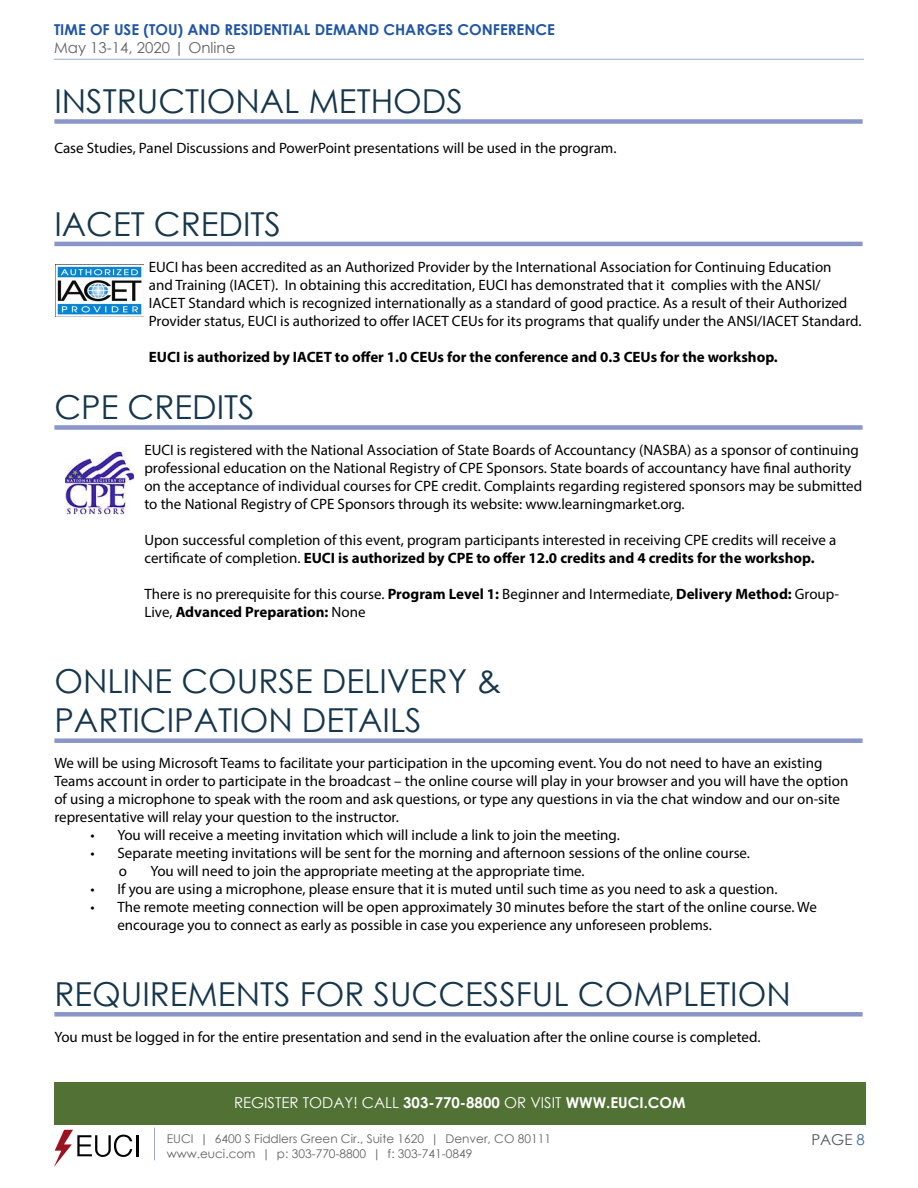
<style>
.page{position:relative;width:918px;height:1188px;background:#fff}
.page>*{position:absolute;margin:0;border:0;box-sizing:border-box;transform-origin:0 0}
.t1{font:33px/39.6px "Century Gothic";color:#16364c}
.t2{font:15px/18px "Myriad Pro";color:#000}
.t3{font:700 15px "Myriad Pro";color:#000}
.t4{font:700 15px "Century Gothic";color:#2055a5}
.t5{font:15px "Century Gothic";color:#fff}
.t6{font:15px "Century Gothic";color:#636365}
.t7{font:15px "Century Gothic";color:#52555b}
.t8{font:12px "Century Gothic";color:#636365}
.s1{font-weight:700}
.s2{color:#3d6ba7}
</style>
<div class="page">
<hr style="left:54px;top:59px;width:810px;height:1px;background:#3d6ba7">
<hr style="left:137px;top:1135px;width:2px;height:21px;background:#000">
<svg style="left:54px;top:1130px;width:78px;height:37px"></svg>
<hr style="left:154px;top:1128px;width:1px;height:32px;background:#9daac2">
<div style="left:54px;top:1082px;width:812px;height:42px;background:#527134"></div>
<div style="left:54px;top:119px;width:809px;height:5px;background:#8a96ca"></div>
<hr style="left:54px;top:242px;width:809px;height:4px;background:#8a96ca">
<div style="left:54px;top:425px;width:809px;height:5px;background:#8a96ca"></div>
<div style="left:54px;top:738px;width:809px;height:5px;background:#8a96ca"></div>
<div style="left:54px;top:1012px;width:809px;height:5px;background:#8a96ca"></div>
<img style="left:55px;top:264px;width:89px;height:53px">
<img style="left:65px;top:449px;width:69px;height:66px">
<p class="t4" style="left:54px;top:19px;width:503px">TIME OF USE (TOU) AND RESIDENTIAL DEMAND CHARGES CONFERENCE</p>
<p class="t6" style="left:54px;top:37px;width:183px">May 13-14, 2020 | Online</p>
<h1 class="t1" style="left:54px;top:81px;width:410px">INSTRUCTIONAL METHODS</h1>
<p class="t2" style="left:54px;top:139px;width:564px">Case Studies, Panel Discussions and PowerPoint presentations will be used in the program.</p>
<h1 class="t1" style="left:54px;top:203px;width:228px">IACET CREDITS</h1>
<p class="t2" style="left:149px;top:257px;width:714px">EUCI has been accredited as an Authorized Provider by the International Association for Continuing Education<br>and Training (IACET). In obtaining this accreditation, EUCI has demonstrated that it complies with the ANSI/<br>IACET Standard which is recognized internationally as a standard of good practice. As a result of their Authorized Provider status, EUCI is authorized to offer IACET CEUs for its programs that qualify under the ANSI/IACET Standard.</p>
<p class="t3" style="left:149px;top:347px;width:630px">EUCI is authorized by IACET to offer 1.0 CEUs for the conference and 0.3 CEUs for the workshop.</p>
<h1 class="t1" style="left:54px;top:387px;width:202px">CPE CREDITS</h1>
<p class="t2" style="left:144px;top:441px;width:719px">EUCI is registered with the National Association of State Boards of Accountancy (NASBA) as a sponsor of continuing professional education on the National Registry of CPE Sponsors. State boards of accountancy have final authority on the acceptance of individual courses for CPE credit. Complaints regarding registered sponsors may be submitted to the National Registry of CPE Sponsors through its website: www.learningmarket.org.</p>
<p class="t2" style="left:144px;top:531px;width:694px">Upon successful completion of this event, program participants interested in receiving CPE credits will receive a certificate of completion. <span class="s1">EUCI is authorized by CPE to offer 12.0 credits and 4 credits for the workshop.</span></p>
<p class="t2" style="left:144px;top:585px;width:696px">There is no prerequisite for this course. <span class="s1">Program Level 1:</span> Beginner and Intermediate, <span class="s1">Delivery Method:</span> Group-<br>Live, <span class="s1">Advanced Preparation:</span> None</p>
<h1 class="t1" style="left:54px;top:661px;width:448px">ONLINE COURSE DELIVERY &amp;<br>PARTICIPATION DETAILS</h1>
<p class="t2" style="left:54px;top:754px;width:795px">We will be using Microsoft Teams to facilitate your participation in the upcoming event. You do not need to have an existing Teams account in order to participate in the broadcast – the online course will play in your browser and you will have the option of using a microphone to speak with the room and ask questions, or type any questions in via the chat window and our on-site representative will relay your question to the instructor.</p>
<p class="t2" style="left:90px;top:826px;width:531px">• You will receive a meeting invitation which will include a link to join the meeting.</p>
<p class="t2" style="left:119px;top:844px;width:633px;text-indent:-28px">• Separate meeting invitations will be sent for the morning and afternoon sessions of the online course. o</p>
<p class="t2" style="left:150px;top:862px;width:436px">You will need to join the appropriate meeting at the appropriate time.</p>
<p class="t2" style="left:90px;top:880px;width:689px">• If you are using a microphone, please ensure that it is muted until such time as you need to ask a question.</p>
<p class="t2" style="left:117px;top:898px;width:701px;text-indent:-27px">• The remote meeting connection will be open approximately 30 minutes before the start of the online course. We encourage you to connect as early as possible in case you experience any unforeseen problems.</p>
<h1 class="t1" style="left:54px;top:974px;width:738px">REQUIREMENTS FOR SUCCESSFUL COMPLETION</h1>
<p class="t2" style="left:54px;top:1028px;width:708px">You must be logged in for the entire presentation and send in the evaluation after the online course is completed.</p>
<p class="t5" style="left:234px;top:1092px;width:453px">REGISTER TODAY! CALL <span class="s1">303-770-8800</span> OR VISIT <span class="s1">WWW.EUCI.COM</span></p>
<p class="t8" style="left:167px;top:1130px;width:386px">EUCI | 6400 S Fiddlers Green Cir., Suite 1620 | Denver, CO 80111</p>
<p class="t7" style="left:811px;top:1129px;width:55px">PAGE <span class="s2">8</span></p>
<p class="t8" style="left:167px;top:1145px;width:307px">www.euci.com | p: 303-770-8800 | f: 303-741-0849</p>
</div>
